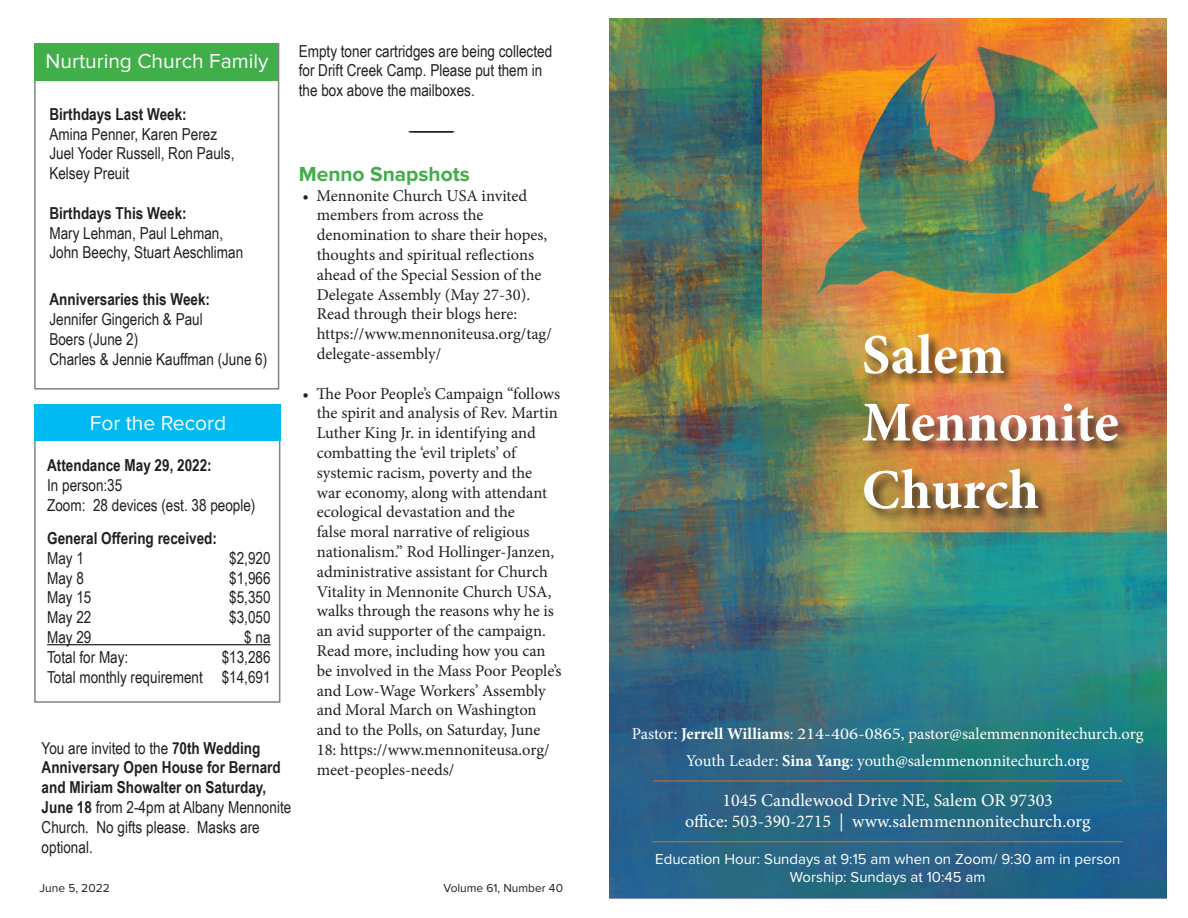
<style>
.page{position:relative;width:1188px;height:918px;background:#fff}
.page>*{position:absolute;margin:0;border:0;box-sizing:border-box;transform-origin:0 0}
.t1{font:700 56.25px "Minion Pro";color:#fff}
.t2{font:21px "Proxima Nova";color:#fff}
.t3{font:700 21px "Proxima Nova";color:#40ae49}
.t4{font:18px "Minion Pro";color:#fff}
.t5{font:16.5px/19.8px "Minion Pro";letter-spacing:-.005em;color:#231f20}
.t6{font:16.5px/19.8px "Arial Narrow";color:#231f20}
.t7{font:16.5px "Minion Pro";letter-spacing:-.005em;color:#fff}
.t8{font:700 16.5px "Arial Narrow";color:#231f20}
.t9{font:15px "Proxima Nova";color:#fff}
.t10{font:12px "Proxima Nova";color:#231f20}
.s1{font-weight:700}
</style>
<div class="page">
<img style="left:609px;top:18px;width:557px;height:588px">
<svg style="left:609px;top:606px;width:557px;height:293px;background:#2b6e83"></svg>
<div style="left:862px;top:333px;width:270px;height:190px;background:#231f20;opacity:.75"></div>
<hr style="left:653px;top:781px;width:469px;height:1px;background:#db6d1b">
<div style="left:34px;top:404px;width:246px;height:299px;border:2px solid #6b6b6e"></div>
<div style="left:34px;top:404px;width:246px;height:37px;background:#00baf1"></div>
<div style="left:34px;top:43px;width:245px;height:347px;border:2px solid #6b6b6e"></div>
<div style="left:34px;top:44px;width:243px;height:37px;background:#40ae49"></div>
<hr style="left:47px;top:644px;width:224px;height:1px;background:#231f20">
<hr style="left:653px;top:841px;width:469px;height:1px;background:#db6d1b">
<p class="t2" style="left:46px;top:49px;width:224px">Nurturing Church Family</p>
<p class="t8" style="left:49px;top:101px;width:139px">Birthdays Last Week:</p>
<p class="t6" style="left:49px;top:123px;width:169px">Amina Penner, Karen Perez</p>
<p class="t6" style="left:49px;top:143px;width:187px">Juel Yoder Russell, Ron Pauls,</p>
<p class="t6" style="left:49px;top:163px;width:81px">Kelsey Preuit</p>
<p class="t8" style="left:49px;top:200px;width:139px">Birthdays This Week:</p>
<p class="t6" style="left:49px;top:222px;width:175px">Mary Lehman, Paul Lehman,</p>
<p class="t6" style="left:49px;top:242px;width:195px">John Beechy, Stuart Aeschliman</p>
<p class="t8" style="left:49px;top:287px;width:162px">Anniversaries this Week:</p>
<p class="t6" style="left:49px;top:309px;width:155px">Jennifer Gingerich &amp; Paul</p>
<p class="t6" style="left:49px;top:329px;width:90px">Boers (June 2)</p>
<p class="t6" style="left:49px;top:348px;width:219px">Charles &amp; Jennie Kauffman (June 6)</p>
<p class="t2" style="left:90px;top:411px;width:138px">For the Record</p>
<p class="t8" style="left:47px;top:453px;width:166px">Attendance May 29, 2022:</p>
<p class="t6" style="left:47px;top:475px;width:77px">In person:35</p>
<p class="t6" style="left:47px;top:495px;width:210px">Zoom: 28 devices (est. 38 people)</p>
<p class="t8" style="left:47px;top:526px;width:171px">General Offering received:</p>
<p class="t6" style="left:47px;top:547px;width:38px">May 1</p>
<p class="t6" style="left:229px;top:547px;width:43px">$2,920</p>
<p class="t6" style="left:47px;top:567px;width:38px">May 8</p>
<p class="t6" style="left:229px;top:567px;width:43px">$1,966</p>
<p class="t6" style="left:47px;top:587px;width:46px">May 15</p>
<p class="t6" style="left:229px;top:587px;width:43px">$5,350</p>
<p class="t6" style="left:47px;top:607px;width:46px">May 22</p>
<p class="t6" style="left:229px;top:607px;width:43px">$3,050</p>
<p class="t6" style="left:47px;top:627px;width:46px">May 29</p>
<p class="t6" style="left:244px;top:627px;width:28px">$ na</p>
<p class="t6" style="left:47px;top:646px;width:83px">Total for May:</p>
<p class="t6" style="left:222px;top:646px;width:50px">$13,286</p>
<p class="t6" style="left:47px;top:666px;width:225px">Total monthly requirement $14,691</p>
<p class="t6" style="left:42px;top:737px;width:251px">You are invited to the <span class="s1">70th Wedding<br>Anniversary Open House for Bernard and Miriam Showalter on Saturday,<br>June 18</span> from 2-4pm at Albany Mennonite<br>Church. No gifts please. Masks are optional.</p>
<p class="t6" style="left:299px;top:40px;width:255px">Empty toner cartridges are being collected for Drift Creek Camp. Please put them in the box above the mailboxes.</p>
<p class="t6" style="left:409px;top:120px;width:47px">----------------------------</p>
<p class="t3" style="left:299px;top:162px;width:173px">Menno Snapshots</p>
<p class="t5" style="left:317px;top:186px;width:237px;text-indent:-14px">• Mennonite Church USA invited members from across the denomination to share their hopes, thoughts and spiritual reflections ahead of the Special Session of the<br>Delegate Assembly (May 27-30).<br>Read through their blogs here: https://www.mennoniteusa.org/tag/ delegate-assembly/</p>
<p class="t5" style="left:317px;top:384px;width:246px;text-indent:-14px">• The Poor People’s Campaign “follows the spirit and analysis of Rev. Martin Luther King Jr. in identifying and combatting the ‘evil triplets’ of systemic racism, poverty and the<br>war economy, along with attendant ecological devastation and the<br>false moral narrative of religious nationalism.” Rod Hollinger-Janzen, administrative assistant for Church Vitality in Mennonite Church USA, walks through the reasons why he is an avid supporter of the campaign.<br>Read more, including how you can be involved in the Mass Poor People’s and Low-Wage Workers’ Assembly and Moral March on Washington and to the Polls, on Saturday, June 18: https://www.mennoniteusa.org/ meet-peoples-needs/</p>
<p class="t10" style="left:40px;top:881px;width:72px">June 5, 2022</p>
<p class="t10" style="left:444px;top:881px;width:121px">Volume 61, Number 40</p>
<p class="t1" style="left:862px;top:315px;width:144px">Salem</p>
<p class="t1" style="left:862px;top:383px;width:258px">Mennonite</p>
<p class="t1" style="left:862px;top:450px;width:179px">Church</p>
<p class="t7" style="left:632px;top:723px;width:513px">Pastor: <span class="s1">Jerrell Williams</span>: 214-406-0865, pastor@salemmennonitechurch.org</p>
<p class="t7" style="left:686px;top:749px;width:405px">Youth Leader: <span class="s1">Sina Yang</span>: youth@salemmenonnitechurch.org</p>
<p class="t4" style="left:723px;top:788px;width:332px">1045 Candlewood Drive NE, Salem OR 97303</p>
<p class="t4" style="left:685px;top:810px;width:407px">office: 503-390-2715 | www.salemmennonitechurch.org</p>
<p class="t9" style="left:655px;top:850px;width:467px">Education Hour: Sundays at 9:15 am when on Zoom/ 9:30 am in person</p>
<p class="t9" style="left:790px;top:868px;width:197px">Worship: Sundays at 10:45 am</p>
</div>
